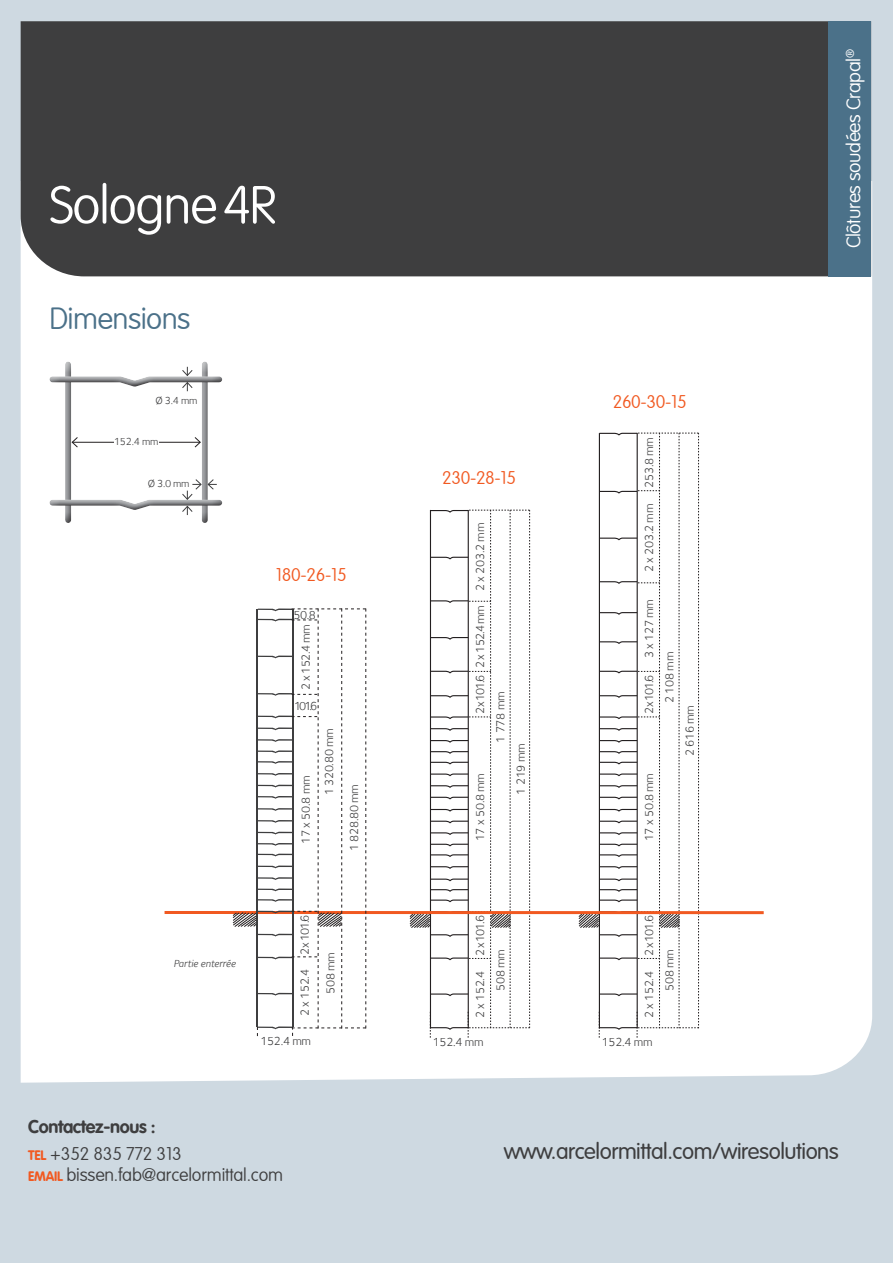
<style>
.page{position:relative;width:893px;height:1263px;background:#ced9e1}
.page>*{position:absolute;margin:0;border:0;box-sizing:border-box;transform-origin:0 0}
.t1{font:100 52.5px "VAG Rounded";letter-spacing:-.025em;color:#fff}
.t2{font:100 30px "VAG Rounded";letter-spacing:-.02em;color:#4b7189}
.t3{font:300 22.5px "VAG Rounded";letter-spacing:-.02em;color:#3e3e3f}
.t4{font:100 19.5px "VAG Rounded";letter-spacing:-.02em;color:#fff}
.t5{font:100 18px "VAG Rounded";letter-spacing:-.01em;color:#3e3e3f}
.t6{font:100 18px "VAG Rounded";letter-spacing:-.02em;color:#f15921}
.t7{font:700 18px "VAG Rounded";letter-spacing:-.02em;color:#3e3e3f}
.t8{font:12px "Foundry Sterling";letter-spacing:-.025em;color:#3e3e3f}
.t9{font:10.5px "Foundry Sterling";letter-spacing:-.025em;color:#3e3e3f}
.t10{font:italic 10.5px "Foundry Sterling";letter-spacing:-.01em;color:#3e3e3f}
.s1{font-weight:700;font-size:13.5px;color:#f15921}
</style>
<div class="page">
<div style="left:21px;top:181px;width:851px;height:902px;background:#fff"></div>
<div style="left:21px;top:21px;width:808px;height:255px;background:#3e3e3f"></div>
<hr style="left:72px;top:442px;width:128px;height:1px;background:#231f20">
<svg style="left:194px;top:436px;width:7px;height:12px"></svg>
<svg style="left:73px;top:436px;width:5px;height:12px"></svg>
<div style="left:114px;top:437px;width:44px;height:8px;background:#fff"></div>
<div style="left:65px;top:359px;width:8px;height:159px;background:#fff;opacity:.75"></div>
<div style="left:65px;top:364px;width:8px;height:160px;background:#231f20;opacity:.75"></div>
<div style="left:201px;top:359px;width:9px;height:159px;background:#fff;opacity:.75"></div>
<div style="left:201px;top:364px;width:9px;height:160px;background:#231f20;opacity:.75"></div>
<svg style="left:49px;top:478px;width:175px;height:37px;background:#e4e4e4"></svg>
<svg style="left:49px;top:367px;width:175px;height:24px;background:#dbdcdc"></svg>
<svg style="left:409px;top:509px;width:121px;height:529px;background:#eeeded"></svg>
<hr style="left:430px;top:510px;width:1px;height:518px;background:#231f20">
<svg style="left:578px;top:432px;width:121px;height:606px;background:#f5f5f5"></svg>
<hr style="left:599px;top:433px;width:1px;height:595px;background:#231f20">
<hr style="left:165px;top:911px;width:599px;height:3px;background:#f15921">
<svg style="left:232px;top:608px;width:134px;height:428px;background:#f2f1f1"></svg>
<div style="left:829px;top:21px;width:42px;height:255px;background:#4b7189"></div>
<p class="t1" style="left:49px;top:175px;width:229px">Sologne4R</p>
<p class="t2" style="left:49px;top:302px;width:143px">Dimensions</p>
<p class="t9" style="left:156px;top:394px;width:43px">Ø 3.4 mm</p>
<p class="t9" style="left:114px;top:435px;width:46px">152.4 mm</p>
<p class="t9" style="left:148px;top:477px;width:43px">Ø 3.0 mm</p>
<p class="t6" style="left:276px;top:565px;width:72px">180-26-15</p>
<p class="t8" style="left:294px;top:608px;width:24px">50.8</p>
<p class="t8" style="left:299px;top:690px;width:68px;rotate:-90deg">2 x 152.4 mm</p>
<p class="t8" style="left:294px;top:699px;width:25px">101.6</p>
<p class="t8" style="left:299px;top:844px;width:70px;rotate:-90deg">17 x 50.8 mm</p>
<p class="t8" style="left:322px;top:795px;width:68px;rotate:-90deg">1 320.80 mm</p>
<p class="t8" style="left:347px;top:851px;width:68px;rotate:-90deg">1 828.80 mm</p>
<p class="t10" style="left:173px;top:957px;width:64px">Partie enterrée</p>
<p class="t8" style="left:298px;top:955px;width:43px;rotate:-90deg">2 x 101.6</p>
<p class="t8" style="left:298px;top:1016px;width:49px;rotate:-90deg">2 x 152.4</p>
<p class="t8" style="left:260px;top:1034px;width:52px">152.4 mm</p>
<p class="t8" style="left:324px;top:994px;width:43px;rotate:-90deg">508 mm</p>
<p class="t7" style="left:28px;top:1115px;width:129px">Contactez-nous :</p>
<p class="t5" style="left:28px;top:1143px;width:155px"><span class="s1">TEL</span> +352 835 772 313</p>
<p class="t5" style="left:28px;top:1164px;width:257px"><span class="s1">EMAIL</span> bissen.fab@arcelormittal.com</p>
<p class="t6" style="left:442px;top:467px;width:76px">230-28-15</p>
<p class="t8" style="left:473px;top:591px;width:70px;rotate:-90deg">2 x 203.2 mm</p>
<p class="t8" style="left:473px;top:668px;width:64px;rotate:-90deg">2 x 152.4 mm</p>
<p class="t8" style="left:473px;top:714px;width:42px;rotate:-90deg">2 x 101.6</p>
<p class="t8" style="left:493px;top:743px;width:53px;rotate:-90deg">1 778 mm</p>
<p class="t8" style="left:473px;top:841px;width:70px;rotate:-90deg">17 x 50.8 mm</p>
<p class="t8" style="left:514px;top:795px;width:53px;rotate:-90deg">1 219 mm</p>
<p class="t8" style="left:473px;top:956px;width:43px;rotate:-90deg">2 x 101.6</p>
<p class="t8" style="left:473px;top:1018px;width:49px;rotate:-90deg">2 x 152.4</p>
<p class="t8" style="left:433px;top:1035px;width:52px">152.4 mm</p>
<p class="t8" style="left:493px;top:991px;width:43px;rotate:-90deg">508 mm</p>
<p class="t6" style="left:613px;top:392px;width:76px">260-30-15</p>
<p class="t8" style="left:642px;top:488px;width:52px;rotate:-90deg">253.8 mm</p>
<p class="t8" style="left:642px;top:572px;width:70px;rotate:-90deg">2 x 203.2 mm</p>
<p class="t8" style="left:642px;top:658px;width:61px;rotate:-90deg">3 x 127 mm</p>
<p class="t8" style="left:642px;top:714px;width:42px;rotate:-90deg">2 x 101.6</p>
<p class="t8" style="left:662px;top:703px;width:53px;rotate:-90deg">2 108 mm</p>
<p class="t8" style="left:642px;top:841px;width:70px;rotate:-90deg">17 x 50.8 mm</p>
<p class="t8" style="left:683px;top:756px;width:53px;rotate:-90deg">2 616 mm</p>
<p class="t8" style="left:642px;top:956px;width:43px;rotate:-90deg">2 x 101.6</p>
<p class="t8" style="left:642px;top:1018px;width:49px;rotate:-90deg">2 x 152.4</p>
<p class="t8" style="left:602px;top:1035px;width:52px">152.4 mm</p>
<p class="t8" style="left:662px;top:991px;width:43px;rotate:-90deg">508 mm</p>
<p class="t4" style="left:843px;top:248px;width:201px;rotate:-90deg">Clôtures soudées Crapal<sup>®</sup></p>
<p class="t3" style="left:504px;top:1138px;width:337px">www.arcelormittal.com/wiresolutions</p>
</div>
